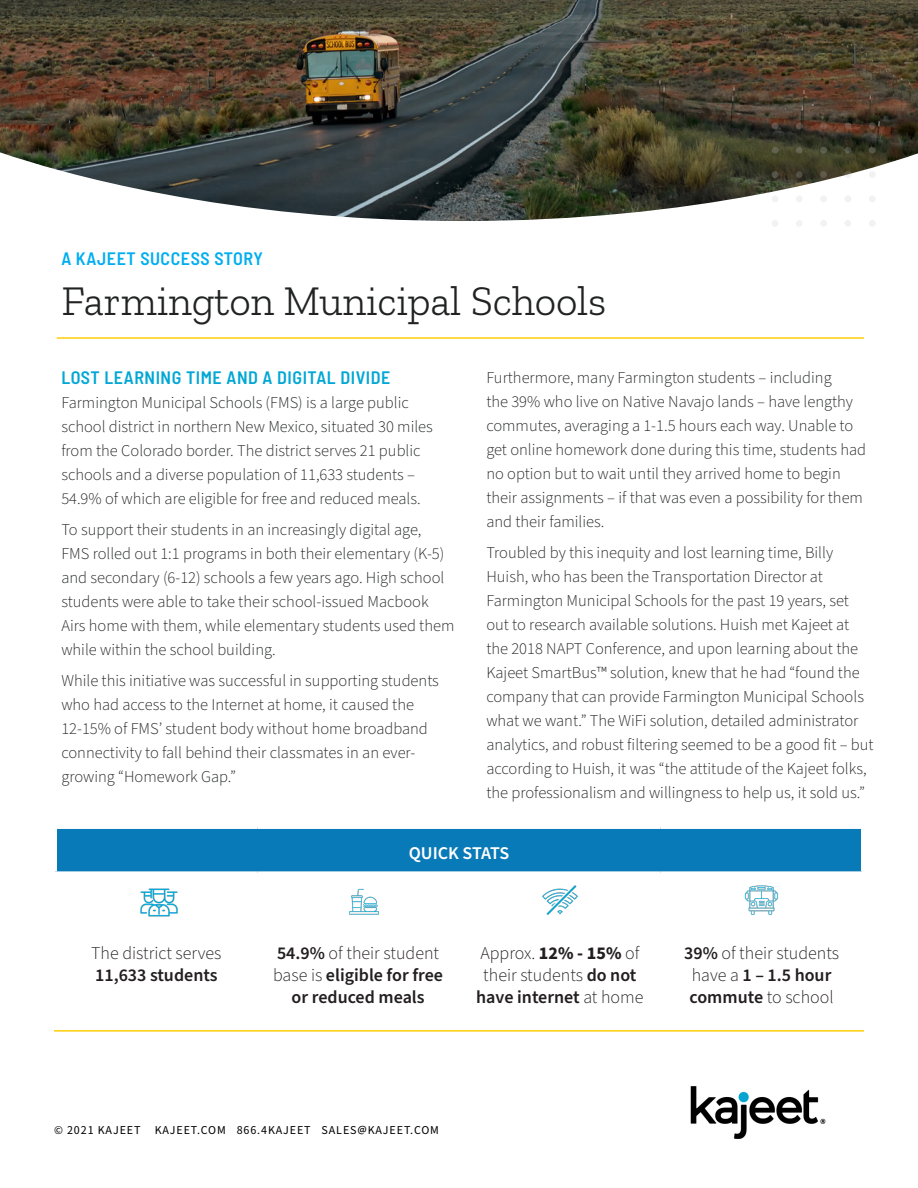
<style>
.page{position:relative;width:918px;height:1188px;background:#fff}
.page>*{position:absolute;margin:0;border:0;box-sizing:border-box;transform-origin:0 0}
.t1{font:300 42px "Zilla Slab";letter-spacing:-.005em;color:#212322}
.t2{font:300 18px/21.6px "Source Sans Pro";color:#231f20;text-align:center}
.t3{font:600 18px/21.6px "Source Sans Pro";color:#231f20;text-align:center}
.BODY{font:600 semi-condensed 18px "Barlow";letter-spacing:.03em;color:#00a7d5}
.BODY-2{font:600 semi-condensed 18px "Barlow";letter-spacing:.03em;color:#00aeef}
.t4{font:600 18px "Source Sans Pro";letter-spacing:-.01em;color:#fff}
.t5{font:300 16.5px/24px "Source Sans Pro";color:#212322}
.t6{font:12px "Source Sans Pro";letter-spacing:.075em;color:#000}
.s1{font-weight:600}
.s2{font-weight:300}
.s3{font-weight:700}
</style>
<div class="page">
<div style="left:56px;top:827px;width:806px;height:46px;background:#097ab8"></div>
<hr style="left:54px;top:829px;width:3px;height:42px;background:#fff">
<hr style="left:861px;top:829px;width:3px;height:42px;background:#fff">
<hr style="left:54px;top:826px;width:203px;height:3px;background:#fff">
<hr style="left:257px;top:826px;width:202px;height:3px;background:#fff">
<hr style="left:459px;top:826px;width:202px;height:3px;background:#fff">
<hr style="left:661px;top:826px;width:203px;height:3px;background:#fff">
<hr style="left:54px;top:871px;width:203px;height:3px;background:#fff">
<hr style="left:257px;top:871px;width:202px;height:3px;background:#fff">
<hr style="left:459px;top:871px;width:202px;height:3px;background:#fff">
<hr style="left:661px;top:871px;width:203px;height:3px;background:#fff">
<img style="left:140px;top:888px;width:38px;height:29px">
<img style="left:349px;top:888px;width:30px;height:27px">
<img style="left:542px;top:885px;width:36px;height:30px">
<img style="left:745px;top:885px;width:34px;height:30px">
<hr style="left:57px;top:337px;width:807px;height:2px;background:#fece06">
<hr style="left:54px;top:1030px;width:810px;height:2px;background:#fece06">
<img style="left:0;top:0;width:918px;height:221px">
<svg style="left:772px;top:122px;width:6px;height:7px"></svg>
<div style="left:772px;top:147px;width:6px;height:7px;background:#61634d;border-radius:50%"></div>
<div style="left:772px;top:171px;width:6px;height:7px;background:#565449;border-radius:50%"></div>
<svg style="left:772px;top:196px;width:6px;height:6px"></svg>
<div style="left:772px;top:220px;width:6px;height:7px;background:#f2f2f2;border-radius:50%"></div>
<svg style="left:796px;top:122px;width:7px;height:7px"></svg>
<svg style="left:796px;top:147px;width:7px;height:7px"></svg>
<svg style="left:796px;top:171px;width:7px;height:7px"></svg>
<svg style="left:796px;top:196px;width:7px;height:6px"></svg>
<svg style="left:796px;top:220px;width:7px;height:6px"></svg>
<svg style="left:820px;top:122px;width:7px;height:7px"></svg>
<svg style="left:845px;top:122px;width:6px;height:7px"></svg>
<svg style="left:869px;top:122px;width:7px;height:7px"></svg>
<div style="left:820px;top:147px;width:7px;height:7px;background:#595c4c;border-radius:50%"></div>
<svg style="left:845px;top:147px;width:6px;height:7px"></svg>
<div style="left:869px;top:147px;width:7px;height:7px;background:#565646;border-radius:50%"></div>
<div style="left:820px;top:171px;width:7px;height:7px;background:#5f594b;border-radius:50%"></div>
<svg style="left:845px;top:171px;width:6px;height:7px"></svg>
<div style="left:869px;top:171px;width:7px;height:7px;background:#f2f2f2;border-radius:50%"></div>
<div style="left:820px;top:196px;width:7px;height:6px;background:#f2f2f2;border-radius:50%"></div>
<svg style="left:845px;top:196px;width:6px;height:6px"></svg>
<div style="left:869px;top:196px;width:7px;height:6px;background:#f2f2f2;border-radius:50%"></div>
<div style="left:820px;top:220px;width:7px;height:7px;background:#f2f2f2;border-radius:50%"></div>
<div style="left:845px;top:220px;width:6px;height:7px;background:#f2f2f2;border-radius:50%"></div>
<div style="left:869px;top:220px;width:7px;height:7px;background:#f2f2f2;border-radius:50%"></div>
<img style="left:690px;top:1086px;width:136px;height:53px">
<p class="BODY-2" style="left:61px;top:245px;width:203px">A KAJEET SUCCESS STORY</p>
<p class="t1" style="left:61px;top:278px;width:546px">Farmington Municipal Schools</p>
<p class="BODY" style="left:61px;top:365px;width:331px">LOST LEARNING TIME AND A DIGITAL DIVIDE</p>
<p class="t5" style="left:61px;top:391px;width:373px">Farmington Municipal Schools (FMS) is a large public school district in northern New Mexico, situated 30 miles from the Colorado border. The district serves 21 public schools and a diverse population of 11,633 students – 54.9% of which are eligible for free and reduced meals.</p>
<p class="t5" style="left:61px;top:518px;width:395px">To support their students in an increasingly digital age,<br>FMS rolled out 1:1 programs in both their elementary (K-5) and secondary (6-12) schools a few years ago. High school students were able to take their school-issued Macbook Airs home with them, while elementary students used them while within the school building.</p>
<p class="t5" style="left:61px;top:669px;width:379px">While this initiative was successful in supporting students who had access to the Internet at home, it caused the 12-15% of FMS’ student body without home broadband connectivity to fall behind their classmates in an ever&shy;growing “Homework Gap.”</p>
<p class="t5" style="left:486px;top:366px;width:381px">Furthermore, many Farmington students – including<br>the 39% who live on Native Navajo lands – have lengthy commutes, averaging a 1-1.5 hours each way. Unable to get online homework done during this time, students had no option but to wait until they arrived home to begin their assignments – if that was even a possibility for them and their families.</p>
<p class="t5" style="left:486px;top:541px;width:389px">Troubled by this inequity and lost learning time, Billy Huish, who has been the Transportation Director at Farmington Municipal Schools for the past 19 years, set out to research available solutions. Huish met Kajeet at the 2018 NAPT Conference, and upon learning about the Kajeet SmartBus™ solution, knew that he had “found the company that can provide Farmington Municipal Schools what we want.” The WiFi solution, detailed administrator analytics, and robust filtering seemed to be a good fit – but according to Huish, it was “the attitude of the Kajeet folks, the professionalism and willingness to help us, it sold us.”</p>
<p class="t4" style="left:409px;top:841px;width:102px">QUICK STATS</p>
<p class="t2" style="left:91px;top:943px;width:132px;text-align:left">The district serves<br><span class="s1">11,633 students</span></p>
<p class="t3" style="left:273px;top:943px;width:171px">54.9% <span class="s2">of their student base is</span> eligible for free or reduced meals</p>
<p class="t2" style="left:476px;top:943px;width:169px">Approx. <span class="s3">12% - 15%</span> of their students <span class="s1">do not have internet</span> at home</p>
<p class="t2" style="left:684px;top:943px;width:156px"><span class="s1">39%</span> of their students have a <span class="s1">1 – 1.5 hour commute</span> to school</p>
<p class="t6" style="left:54px;top:1122px;width:387px">© 2021 KAJEET KAJEET.COM 866.4KAJEET SALES@KAJEET.COM</p>
</div>
